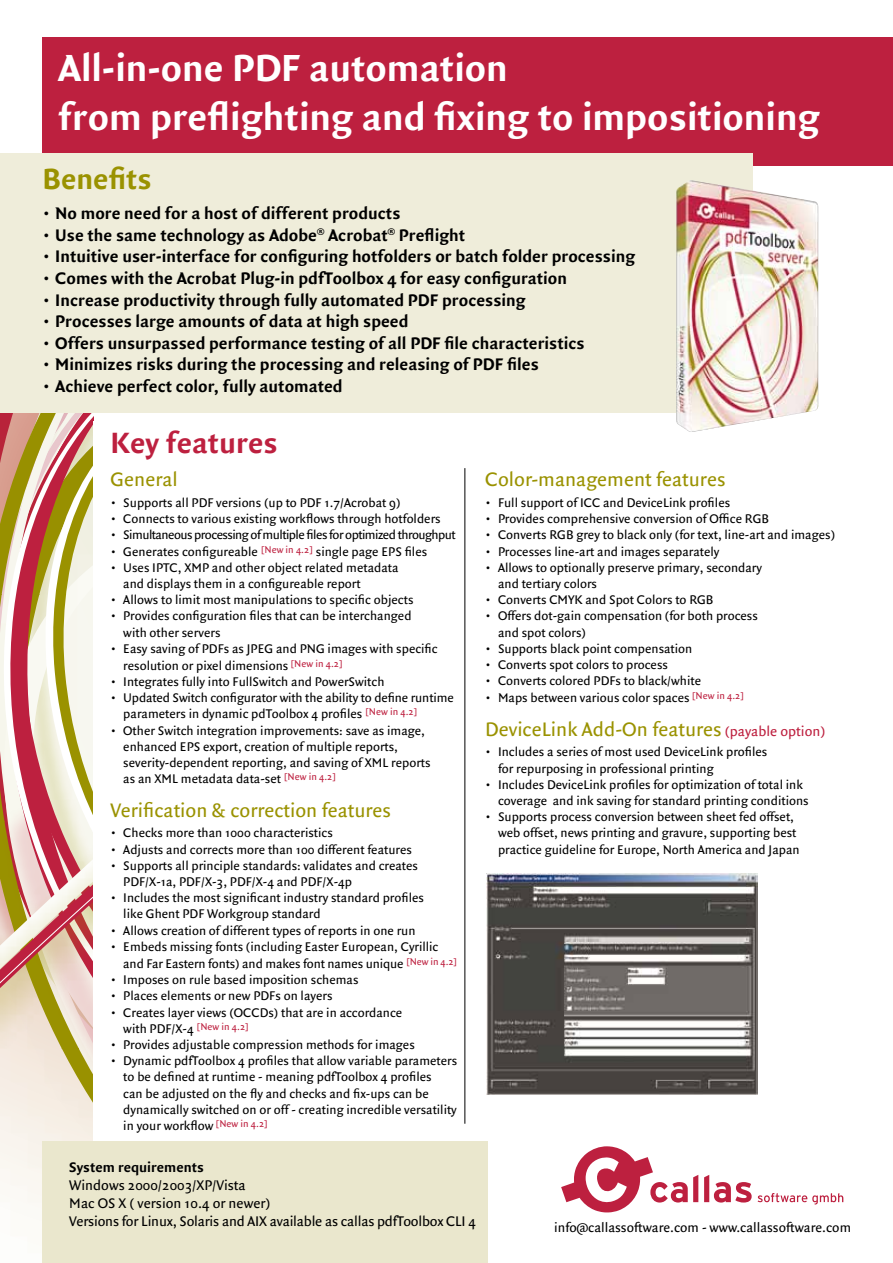
<style>
.page{position:relative;width:893px;height:1263px;background:#fff}
.page>*{position:absolute;margin:0;border:0;box-sizing:border-box;transform-origin:0 0}
.t1{font:79.8px "Callas One";color:#bd203f}
.t2{font:700 40.5px/48.6px "Quadraat Sans";color:#fff}
.t3{font:700 31.5px "Quadraat Sans";color:#bd203f}
.t4{font:700 31.5px "Quadraat Sans";color:#9a9200}
.t5{font:21px "Quadraat Sans";color:#9a9200}
.t6{font:700 18px "Quadraat Sans";color:#000}
.t7{font:15px/18px "Quadraat Sans";letter-spacing:-.015em;color:#000}
.t8{font:700 15px "Quadraat Sans";color:#000}
.t9{font:14.25px "Quadraat Sans";color:#000}
.t10{font:13.5px/16.2px "Quadraat Sans";color:#000}
.t11{font:13.5px "Quadraat Sans";letter-spacing:-.04em;color:#000}
.s1{font-size:15px;color:#bd203f}
</style>
<div class="page">
<svg style="left:0;top:412px;width:94px;height:776px"></svg>
<div style="left:43px;top:37px;width:850px;height:129px;background:#bd203f"></div>
<div style="left:0;top:153px;width:753px;height:259px;background:#efedda"></div>
<div style="left:43px;top:1141px;width:445px;height:122px;background:#eae7cd"></div>
<hr style="left:464px;top:468px;width:1px;height:656px;background:#000">
<img style="left:676px;top:180px;width:91px;height:252px">
<img style="left:487px;top:873px;width:270px;height:222px">
<h2 class="t2" style="left:58px;top:44px;width:763px">All-in-one PDF automation<br>from preflighting and fixing to impositioning</h2>
<h3 class="t4" style="left:43px;top:161px;width:111px">Benefits</h3>
<h3 class="t6" style="left:43px;top:203px;width:360px">• No more need for a host of different products</h3>
<h3 class="t6" style="left:43px;top:225px;width:424px">• Use the same technology as Adobe<sup>®</sup> Acrobat<sup>®</sup> Preflight</h3>
<h3 class="t6" style="left:43px;top:246px;width:594px">• Intuitive user-interface for configuring hotfolders or batch folder processing</h3>
<h3 class="t6" style="left:43px;top:268px;width:526px">• Comes with the Acrobat Plug-in pdfToolbox 4 for easy configuration</h3>
<h3 class="t6" style="left:43px;top:290px;width:485px">• Increase productivity through fully automated PDF processing</h3>
<h3 class="t6" style="left:43px;top:311px;width:367px">• Processes large amounts of data at high speed</h3>
<h3 class="t6" style="left:43px;top:333px;width:544px">• Offers unsurpassed performance testing of all PDF file characteristics</h3>
<h3 class="t6" style="left:43px;top:354px;width:498px">• Minimizes risks during the processing and releasing of PDF files</h3>
<h3 class="t6" style="left:43px;top:376px;width:302px">• Achieve perfect color, fully automated</h3>
<h3 class="t3" style="left:111px;top:425px;width:169px">Key features</h3>
<h3 class="t5" style="left:111px;top:468px;width:69px">General</h3>
<p class="t10" style="left:111px;top:494px;width:291px">• Supports all PDF versions (up to PDF 1.7/Acrobat 9)</p>
<p class="t10" style="left:111px;top:511px;width:332px">• Connects to various existing workflows through hotfolders</p>
<p class="t11" style="left:111px;top:527px;width:347px">• Simultaneous processing of multiple files for optimized throughput</p>
<p class="t10" style="left:111px;top:543px;width:318px">• Generates configureable <sup>[New</sup> <sup>in</sup> <sup>4.2]</sup> single page EPS files</p>
<p class="t10" style="left:123px;top:559px;width:277px;text-indent:-13px">• Uses IPTC, XMP and other object related metadata and displays them in a configureable report</p>
<p class="t10" style="left:111px;top:592px;width:304px">• Allows to limit most manipulations to specific objects</p>
<p class="t10" style="left:123px;top:608px;width:290px;text-indent:-13px">• Provides configuration files that can be interchanged with other servers</p>
<p class="t10" style="left:123px;top:640px;width:316px;line-height:17.1px;text-indent:-13px">• Easy saving of PDFs as JPEG and PNG images with specific resolution or pixel dimensions <sup>[New</sup> <sup>in</sup> <sup>4.2]</sup></p>
<p class="t10" style="left:111px;top:674px;width:275px">• Integrates fully into FullSwitch and PowerSwitch</p>
<p class="t10" style="left:123px;top:690px;width:332px;text-indent:-13px">• Updated Switch configurator with the ability to define runtime parameters in dynamic pdToolbox 4 profiles <sup>[New</sup> <sup>in</sup> <sup>4.2]</sup></p>
<p class="t10" style="left:123px;top:722px;width:309px;text-indent:-13px">• Other Switch integration improvements: save as image, enhanced EPS export, creation of multiple reports, severity-dependent reporting, and saving of XML reports as an XML metadata data-set <sup>[New</sup> <sup>in</sup> <sup>4.2]</sup></p>
<h3 class="t5" style="left:111px;top:798px;width:282px">Verification &amp; correction features</h3>
<p class="t10" style="left:111px;top:825px;width:224px">• Checks more than 1000 characteristics</p>
<p class="t10" style="left:111px;top:841px;width:303px">• Adjusts and corrects more than 100 different features</p>
<p class="t10" style="left:123px;top:857px;width:296px;text-indent:-13px">• Supports all principle standards: validates and creates<br>PDF/X-1a, PDF/X-3, PDF/X-4 and PDF/X-4p</p>
<p class="t10" style="left:123px;top:890px;width:302px;text-indent:-13px">• Includes the most significant industry standard profiles like Ghent PDF Workgroup standard</p>
<p class="t10" style="left:111px;top:922px;width:307px">• Allows creation of different types of reports in one run</p>
<p class="t10" style="left:123px;top:938px;width:336px;line-height:17.1px;text-indent:-13px">• Embeds missing fonts (including Easter European, Cyrillic and Far Eastern fonts) and makes font names unique <sup>[New</sup> <sup>in</sup> <sup>4.2]</sup></p>
<p class="t10" style="left:111px;top:972px;width:249px">• Imposes on rule based imposition schemas</p>
<p class="t10" style="left:111px;top:988px;width:223px">• Places elements or new PDFs on layers</p>
<p class="t10" style="left:123px;top:1004px;width:281px;text-indent:-13px">• Creates layer views (OCCDs) that are in accordance with PDF/X-4 <sup>[New</sup> <sup>in</sup> <sup>4.2]</sup></p>
<p class="t10" style="left:111px;top:1036px;width:306px">• Provides adjustable compression methods for images</p>
<p class="t10" style="left:123px;top:1053px;width:335px;text-indent:-13px">• Dynamic pdfToolbox 4 profiles that allow variable parameters to be defined at runtime - meaning pdfToolbox 4 profiles<br>can be adjusted on the fly and checks and fix-ups can be dynamically switched on or off - creating incredible versatility in your workflow <sup>[New</sup> <sup>in</sup> <sup>4.2]</sup></p>
<p class="t8" style="left:69px;top:1159px;width:136px">System requirements</p>
<p class="t7" style="left:69px;top:1176px;width:408px">Windows 2000/2003/XP/Vista<br>Mac OS X ( version 10.4 or newer)<br>Versions for Linux, Solaris and AIX available as callas pdfToolbox CLI 4</p>
<h3 class="t5" style="left:485px;top:468px;width:242px">Color-management features</h3>
<p class="t10" style="left:485px;top:494px;width:246px">• Full support of ICC and DeviceLink profiles</p>
<p class="t10" style="left:485px;top:511px;width:285px">• Provides comprehensive conversion of Office RGB</p>
<p class="t10" style="left:485px;top:527px;width:351px">• Converts RGB grey to black only (for text, line-art and images)</p>
<p class="t10" style="left:485px;top:543px;width:236px">• Processes line-art and images separately</p>
<p class="t10" style="left:498px;top:559px;width:265px;text-indent:-13px">• Allows to optionally preserve primary, secondary and tertiary colors</p>
<p class="t10" style="left:485px;top:592px;width:230px">• Converts CMYK and Spot Colors to RGB</p>
<p class="t10" style="left:498px;top:608px;width:261px;text-indent:-13px">• Offers dot-gain compensation (for both process and spot colors)</p>
<p class="t10" style="left:485px;top:640px;width:209px">• Supports black point compensation</p>
<p class="t10" style="left:485px;top:656px;width:184px">• Converts spot colors to process</p>
<p class="t10" style="left:485px;top:673px;width:217px">• Converts colored PDFs to black/white</p>
<p class="t10" style="left:485px;top:690px;width:260px">• Maps between various color spaces <sup>[New</sup> <sup>in</sup> <sup>4.2]</sup></p>
<h3 class="t5" style="left:485px;top:717px;width:342px">DeviceLink Add-On features <span class="s1">(payable option)</span></h3>
<p class="t10" style="left:498px;top:744px;width:271px;text-indent:-13px">• Includes a series of most used DeviceLink profiles for repurposing in professional printing</p>
<p class="t10" style="left:498px;top:776px;width:312px;text-indent:-13px">• Includes DeviceLink profiles for optimization of total ink coverage and ink saving for standard printing conditions</p>
<p class="t10" style="left:498px;top:809px;width:303px;text-indent:-13px">• Supports process conversion between sheet fed offset, web offset, news printing and gravure, supporting best practice guideline for Europe, North America and Japan</p>
<h1 class="t1" style="left:561px;top:1142px;width:284px">a</h1>
<p class="t9" style="left:554px;top:1219px;width:298px">info@callassoftware.com - www.callassoftware.com</p>
</div>
